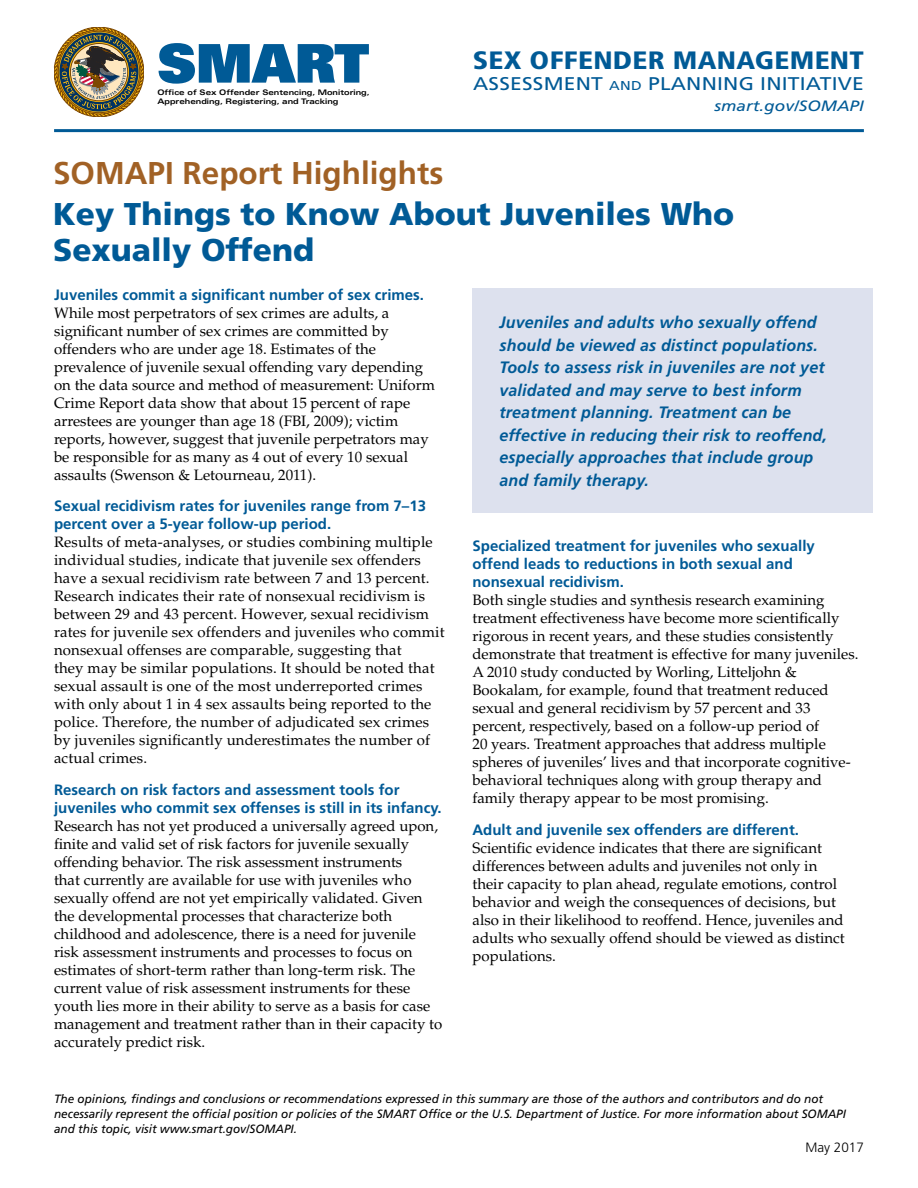
<style>
.page{position:relative;width:918px;height:1188px;background:#fff}
.page>*{position:absolute;margin:0;border:0;box-sizing:border-box;transform-origin:0 0}
.t1{font:53.4px "Univers LT Std X Black";color:#005a96}
.t2{font:900 31.5px/36px "Frutiger LT Std";color:#005a96}
.t3{font:700 31.5px "Frutiger LT Std";color:#a16125}
.t4{font:900 condensed 25.2px "Frutiger LT Std";letter-spacing:.01em;color:#005a96;scale:1.15 1}
.t5{font:18.3px "Frutiger LT Std";letter-spacing:.01em;color:#005a96;scale:1.15 1}
.t6{font:italic 700 16.5px/22.5px "Frutiger LT Std";letter-spacing:.01em;color:#005a96}
.t7{font:15px/18px "Palatino LT Std";color:#000}
.t8{font:700 15px/18px "Frutiger LT Std";color:#005a96}
.t9{font:italic 15px "Frutiger LT Std";color:#005a96;scale:1.15 1}
.t10{font:300 13.5px "Frutiger LT Std";color:#000}
.t11{font:italic 12px/15px "Frutiger LT Std";color:#000}
.t12{font:700 expanded 7.65px/9.1px "Univers LT Std";color:#000}
.s1{font-size:12.9px}
</style>
<div class="page">
<div style="left:472px;top:289px;width:401px;height:224px;background:#dde1ee"></div>
<hr style="left:54px;top:129px;width:810px;height:3px;background:#005a96">
<svg style="left:54px;top:27px;width:90px;height:90px"></svg>
<p class="t1" style="left:158px;top:28px;width:213px">SMART</p>
<p class="t4" style="left:473px;top:45px;width:342px">SEX OFFENDER MANAGEMENT</p>
<p class="t5" style="left:473px;top:73px;width:341px">ASSESSMENT <span class="s1">and</span> PLANNING INITIATIVE</p>
<p class="t12" style="left:157px;top:88px;width:213px">Office of Sex Offender Sentencing, Monitoring,<br>Apprehending, Registering, and Tracking</p>
<p class="t9" style="left:714px;top:97px;width:132px">smart.gov/SOMAPI</p>
<h1 class="t3" style="left:53px;top:155px;width:392px">SOMAPI Report Highlights</h1>
<h1 class="t2" style="left:53px;top:196px;width:683px">Key Things to Know About Juveniles Who<br>Sexually Offend</h1>
<p class="t8" style="left:54px;top:286px;width:372px">Juveniles commit a significant number of sex crimes.</p>
<p class="t7" style="left:54px;top:304px;width:382px">While most perpetrators of sex crimes are adults, a significant number of sex crimes are committed by offenders who are under age 18. Estimates of the prevalence of juvenile sexual offending vary depending on the data source and method of measurement: Uniform Crime Report data show that about 15 percent of rape arrestees are younger than age 18 (FBI, 2009); victim reports, however, suggest that juvenile perpetrators may be responsible for as many as 4 out of every 10 sexual assaults (Swenson &amp; Letourneau, 2011).</p>
<p class="t8" style="left:54px;top:497px;width:374px">Sexual recidivism rates for juveniles range from 7–13 percent over a 5-year follow-up period.</p>
<p class="t7" style="left:54px;top:534px;width:392px">Results of meta-analyses, or studies combining multiple individual studies, indicate that juvenile sex offenders have a sexual recidivism rate between 7 and 13 percent.<br>Research indicates their rate of nonsexual recidivism is between 29 and 43 percent. However, sexual recidivism rates for juvenile sex offenders and juveniles who commit nonsexual offenses are comparable, suggesting that<br>they may be similar populations. It should be noted that sexual assault is one of the most underreported crimes with only about 1 in 4 sex assaults being reported to the police. Therefore, the number of adjudicated sex crimes by juveniles significantly underestimates the number of actual crimes.</p>
<p class="t8" style="left:54px;top:781px;width:389px">Research on risk factors and assessment tools for juveniles who commit sex offenses is still in its infancy.</p>
<p class="t7" style="left:54px;top:817px;width:390px">Research has not yet produced a universally agreed upon, finite and valid set of risk factors for juvenile sexually offending behavior. The risk assessment instruments<br>that currently are available for use with juveniles who sexually offend are not yet empirically validated. Given the developmental processes that characterize both childhood and adolescence, there is a need for juvenile risk assessment instruments and processes to focus on estimates of short-term rather than long-term risk. The current value of risk assessment instruments for these youth lies more in their ability to serve as a basis for case management and treatment rather than in their capacity to accurately predict risk.</p>
<p class="t6" style="left:500px;top:311px;width:329px">Juveniles and adults who sexually offend should be viewed as distinct populations.<br>Tools to assess risk in juveniles are not yet validated and may serve to best inform treatment planning. Treatment can be effective in reducing their risk to reoffend, especially approaches that include group and family therapy.</p>
<p class="t8" style="left:472px;top:537px;width:344px">Specialized treatment for juveniles who sexually offend leads to reductions in both sexual and nonsexual recidivism.</p>
<p class="t7" style="left:472px;top:591px;width:387px">Both single studies and synthesis research examining treatment effectiveness have become more scientifically rigorous in recent years, and these studies consistently demonstrate that treatment is effective for many juveniles.<br>A 2010 study conducted by Worling, Litteljohn &amp; Bookalam, for example, found that treatment reduced sexual and general recidivism by 57 percent and 33 percent, respectively, based on a follow-up period of<br>20 years. Treatment approaches that address multiple spheres of juveniles’ lives and that incorporate cognitive&shy;behavioral techniques along with group therapy and family therapy appear to be most promising.</p>
<p class="t8" style="left:472px;top:821px;width:328px">Adult and juvenile sex offenders are different.</p>
<p class="t7" style="left:472px;top:839px;width:374px">Scientific evidence indicates that there are significant differences between adults and juveniles not only in their capacity to plan ahead, regulate emotions, control behavior and weigh the consequences of decisions, but also in their likelihood to reoffend. Hence, juveniles and adults who sexually offend should be viewed as distinct populations.</p>
<p class="t11" style="left:54px;top:1091px;width:794px">The opinions, findings and conclusions or recommendations expressed in this summary are those of the authors and contributors and do not necessarily represent the official position or policies of the SMART Office or the U.S. Department of Justice. For more information about SOMAPI and this topic, visit www.smart.gov/SOMAPI.</p>
<p class="t10" style="left:805px;top:1139px;width:60px">May 2017</p>
</div>
